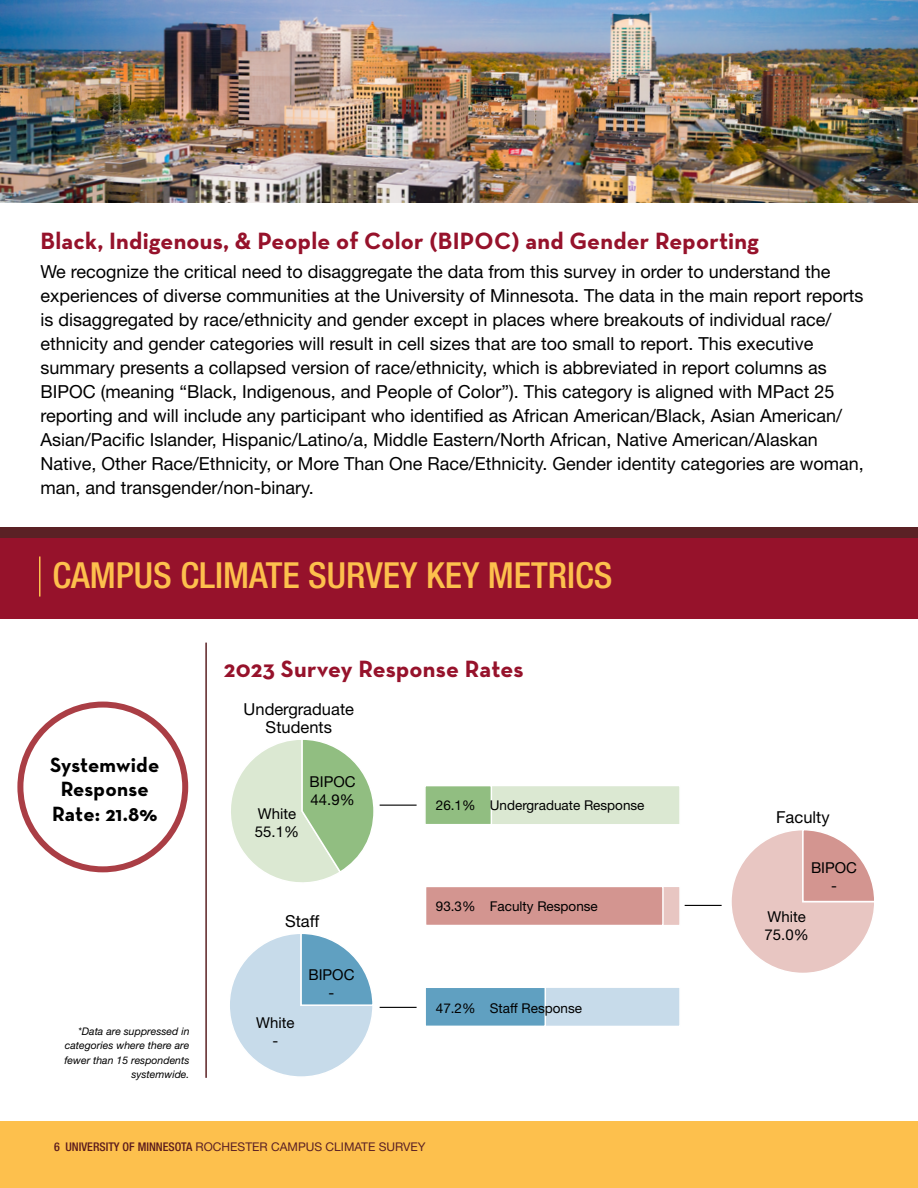
<style>
.page{position:relative;width:918px;height:1188px;background:#fff}
.page>*{position:absolute;margin:0;border:0;box-sizing:border-box;transform-origin:0 0}
.H2_Section_Header{font:500 condensed 36px "Helvetica Neue LT Std";color:#fdc04d}
.H3_Subheader{font:700 24px "Neutraface Text";letter-spacing:.01em;color:#96122b}
.p_Callout{font:700 21px/24.8px "Neutraface Text";letter-spacing:.005em;color:#000;text-align:center}
.p_Body_copy{font:18px/24px "Helvetica Neue LT Std";color:#000}
.H4_Body_Copy_Center_Aligned{font:16.5px/18px "Helvetica Neue LT Std";color:#000;text-align:center}
.p_Body_copy_center_aligned{font:15px "Helvetica Neue LT Std";color:#000}
.p_body_copy_small_left_aligned{font:13.5px "Helvetica Neue LT Std";color:#000}
.t1{font:12px "Helvetica Neue LT Std";color:#5b2125}
.p_Note_Right_Aligned{font:italic 10.5px/14.2px "Helvetica Neue LT Std";color:#000;text-align:right}
.s1{font-weight:500;font-stretch:condensed;color:#5b1b1d}
</style>
<div class="page">
<div style="left:0;top:538px;width:918px;height:81px;background:#96122b"></div>
<div style="left:426px;top:785px;width:255px;height:41px;background:#dbe8d2;border:2px solid #fff"></div>
<div style="left:424px;top:785px;width:68px;height:40px;background:#91be81;border:2px solid #fff"></div>
<div style="left:426px;top:986px;width:255px;height:41px;background:#c7dbea;border:2px solid #fff"></div>
<div style="left:424px;top:987px;width:122px;height:40px;background:#60a0c1;border:2px solid #fff"></div>
<div style="left:426px;top:886px;width:255px;height:40px;background:#e8c6c2;border:2px solid #fff"></div>
<div style="left:425px;top:886px;width:239px;height:40px;background:#d39590;border:2px solid #fff"></div>
<hr style="left:380px;top:805px;width:37px;height:1px;background:#000">
<hr style="left:380px;top:1007px;width:37px;height:1px;background:#000">
<hr style="left:685px;top:905px;width:37px;height:1px;background:#000">
<svg style="left:231px;top:740px;width:143px;height:143px"></svg>
<svg style="left:731px;top:830px;width:143px;height:143px"></svg>
<svg style="left:230px;top:934px;width:143px;height:143px"></svg>
<hr style="left:39px;top:557px;width:1px;height:40px;background:#fdc04d">
<div style="left:0;top:527px;width:918px;height:11px;background:#5b2125"></div>
<hr style="left:205px;top:643px;width:2px;height:435px;background:#5b2125">
<div style="left:17px;top:702px;width:171px;height:170px;border:6px solid #aa3e45;border-radius:50%"></div>
<div style="left:0;top:1121px;width:918px;height:67px;background:#fdc04d"></div>
<img style="left:0;top:0;width:918px;height:202px">
<h3 class="H3_Subheader" style="left:40px;top:226px;width:720px">Black, Indigenous, &amp; People of Color (BIPOC) and Gender Reporting</h3>
<p class="p_Body_copy" style="left:40px;top:259px;width:825px">We recognize the critical need to disaggregate the data from this survey in order to understand the experiences of diverse communities at the University of Minnesota. The data in the main report reports is disaggregated by race/ethnicity and gender except in places where breakouts of individual race/ ethnicity and gender categories will result in cell sizes that are too small to report. This executive summary presents a collapsed version of race/ethnicity, which is abbreviated in report columns as BIPOC (meaning “Black, Indigenous, and People of Color”). This category is aligned with MPact 25 reporting and will include any participant who identified as African American/Black, Asian American/ Asian/Pacific Islander, Hispanic/Latino/a, Middle Eastern/North African, Native American/Alaskan Native, Other Race/Ethnicity, or More Than One Race/Ethnicity. Gender identity categories are woman, man, and transgender/non-binary.</p>
<h2 class="H2_Section_Header" style="left:52px;top:554px;width:561px">CAMPUS CLIMATE SURVEY KEY METRICS</h2>
<p class="p_Callout" style="left:50px;top:752px;width:111px">Systemwide<br>Response<br>Rate: 21.8%</p>
<p class="p_Note_Right_Aligned" style="left:64px;top:1024px;width:127px">*Data are suppressed in categories where there are fewer than 15 respondents systemwide.</p>
<h3 class="H3_Subheader" style="left:224px;top:654px;width:301px">2023 Survey Response Rates</h3>
<h4 class="H4_Body_Copy_Center_Aligned" style="left:244px;top:700px;width:112px">Undergraduate<br>Students</h4>
<p class="p_Body_copy_center_aligned" style="left:258px;top:805px;width:40px">White</p>
<p class="p_Body_copy_center_aligned" style="left:255px;top:823px;width:46px">55.1%</p>
<p class="p_Body_copy_center_aligned" style="left:310px;top:773px;width:48px">BIPOC</p>
<p class="p_Body_copy_center_aligned" style="left:311px;top:791px;width:46px">44.9%</p>
<h4 class="H4_Body_Copy_Center_Aligned" style="left:285px;top:912px;width:36px">Staff</h4>
<p class="p_Body_copy_center_aligned" style="left:256px;top:1013px;width:40px">White</p>
<p class="p_Body_copy_center_aligned" style="left:273px;top:1031px;width:7px">-</p>
<p class="p_Body_copy_center_aligned" style="left:308px;top:966px;width:48px">BIPOC</p>
<p class="p_Body_copy_center_aligned" style="left:329px;top:984px;width:7px">-</p>
<p class="p_body_copy_small_left_aligned" style="left:436px;top:797px;width:210px">26.1% Undergraduate Response</p>
<p class="p_body_copy_small_left_aligned" style="left:436px;top:898px;width:164px">93.3% Faculty Response</p>
<p class="p_body_copy_small_left_aligned" style="left:436px;top:1000px;width:148px">47.2% Staff Response</p>
<p class="t1" style="left:54px;top:1139px;width:373px"><span class="s1">6 UNIVERSITY OF MINNESOTA</span> ROCHESTER CAMPUS CLIMATE SURVEY</p>
<h4 class="H4_Body_Copy_Center_Aligned" style="left:776px;top:808px;width:55px">Faculty</h4>
<p class="p_Body_copy_center_aligned" style="left:811px;top:859px;width:48px">BIPOC</p>
<p class="p_Body_copy_center_aligned" style="left:831px;top:877px;width:7px">-</p>
<p class="p_Body_copy_center_aligned" style="left:768px;top:908px;width:40px">White</p>
<p class="p_Body_copy_center_aligned" style="left:765px;top:926px;width:46px">75.0%</p>
</div>
